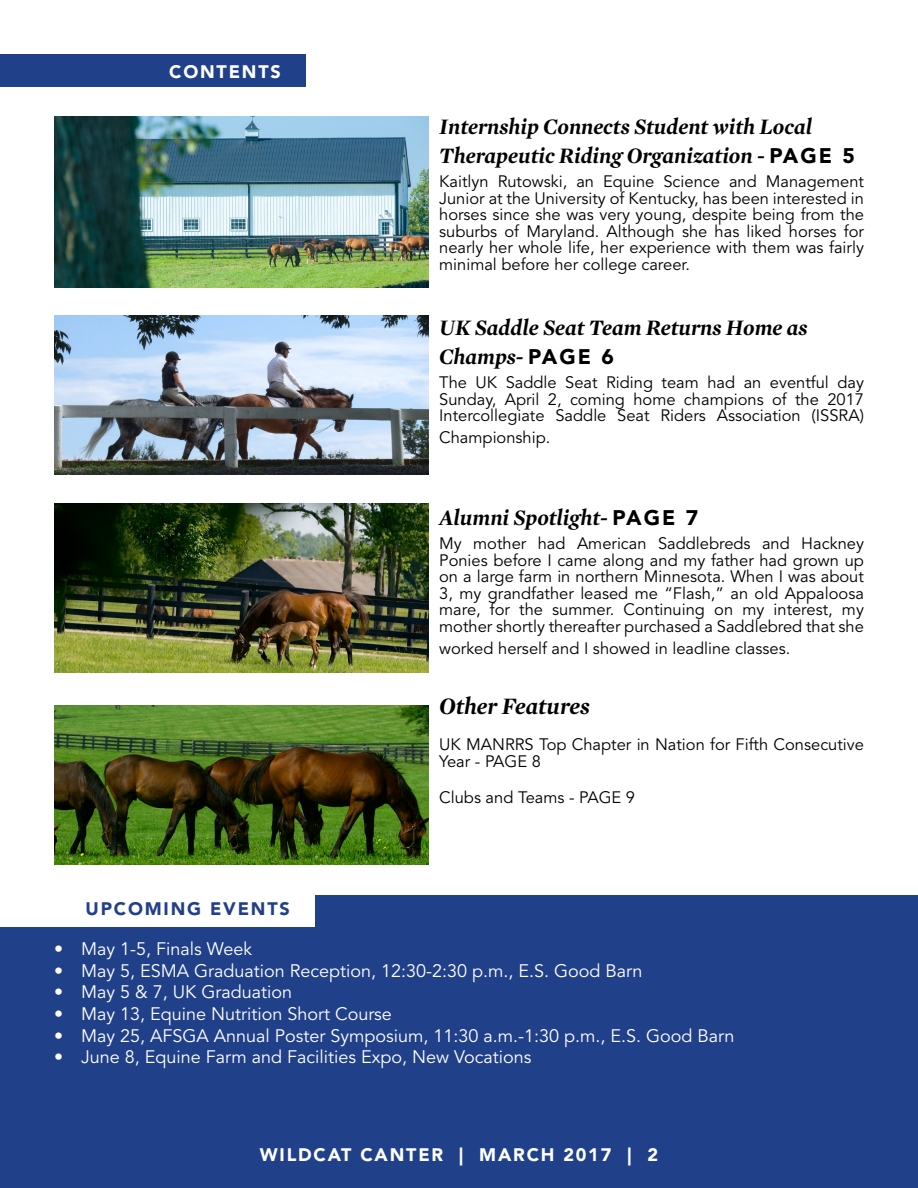
<style>
.page{position:relative;width:918px;height:1188px;background:#fff}
.page>*{position:absolute;margin:0;border:0;box-sizing:border-box;transform-origin:0 0}
.t1{font:italic 700 24px "Mercury Display";color:#000}
.t2{font:italic 700 22.5px/28.8px "Mercury Display";color:#000}
.t3{font:18px "Avenir LT Std";color:#fff}
.t4{font:900 18px "Avenir LT Std";letter-spacing:.1em;color:#fff}
.t5{font:900 18px "Avenir LT Std";letter-spacing:.1em;color:#21408a}
.t6{font:16.5px/16.5px "Avenir LT Std";color:#000;text-align:justify}
.s1{font-size:24px}
.s2{font-family:"Avenir LT Std";font-weight:900;font-style:normal;font-size:21px}
</style>
<div class="page">
<div style="left:0;top:896px;width:918px;height:292px;background:#21408a"></div>
<div style="left:0;top:54px;width:306px;height:32px;background:#21408a"></div>
<img style="left:54px;top:116px;width:374px;height:171px">
<img style="left:54px;top:316px;width:374px;height:159px">
<img style="left:54px;top:503px;width:374px;height:169px">
<div style="left:0;top:894px;width:315px;height:33px;background:#fff"></div>
<img style="left:55px;top:706px;width:373px;height:158px">
<p class="t4" style="left:169px;top:61px;width:113px">CONTENTS</p>
<h2 class="t2" style="left:439px;top:112px;width:417px">Internship Connects Student with Local<br>Therapeutic Riding Organization <span class="s1">-</span> <span class="s2">PAGE 5</span></h2>
<p class="t6" style="left:439px;top:174px;width:426px">Kaitlyn Rutowski, an Equine Science and Management Junior at the University of Kentucky, has been interested in horses since she was very young, despite being from the suburbs of Maryland. Although she has liked horses for nearly her whole life, her experience with them was fairly minimal before her college career.</p>
<h2 class="t2" style="left:439px;top:313px;width:370px">UK Saddle Seat Team Returns Home as<br>Champs<span class="s1">-</span> <span class="s2">PAGE 6</span></h2>
<p class="t6" style="left:439px;top:375px;width:426px">The UK Saddle Seat Riding team had an eventful day Sunday, April 2, coming home champions of the 2017<br>Intercollegiate Saddle Seat Riders Association (ISSRA)</p>
<p class="t6" style="left:439px;top:429px;width:113px">Championship.</p>
<h2 class="t2" style="left:439px;top:503px;width:261px">Alumni Spotlight<span class="s1">-</span> <span class="s2">PAGE 7</span></h2>
<p class="t6" style="left:439px;top:536px;width:426px">My mother had American Saddlebreds and Hackney Ponies before I came along and my father had grown up on a large farm in northern Minnesota. When I was about 3, my grandfather leased me “Flash,” an old Appaloosa mare, for the summer. Continuing on my interest, my mother shortly thereafter purchased a Saddlebred that she</p>
<p class="t6" style="left:439px;top:640px;width:353px">worked herself and I showed in leadline classes.</p>
<h1 class="t1" style="left:439px;top:689px;width:152px">Other Features</h1>
<p class="t6" style="left:439px;top:737px;width:426px">UK MANRRS Top Chapter in Nation for Fifth Consecutive<br>Year - PAGE 8</p>
<p class="t6" style="left:439px;top:789px;width:197px">Clubs and Teams - PAGE 9</p>
<p class="t5" style="left:86px;top:898px;width:206px">UPCOMING EVENTS</p>
<p class="t3" style="left:54px;top:939px;width:200px">• May 1-5, Finals Week</p>
<p class="t3" style="left:54px;top:960px;width:590px">• May 5, ESMA Graduation Reception, 12:30-2:30 p.m., E.S. Good Barn</p>
<p class="t3" style="left:54px;top:982px;width:240px">• May 5 &amp; 7, UK Graduation</p>
<p class="t3" style="left:54px;top:1003px;width:340px">• May 13, Equine Nutrition Short Course</p>
<p class="t3" style="left:54px;top:1025px;width:682px">• May 25, AFSGA Annual Poster Symposium, 11:30 a.m.-1:30 p.m., E.S. Good Barn</p>
<p class="t3" style="left:54px;top:1047px;width:479px">• June 8, Equine Farm and Facilities Expo, New Vocations</p>
<p class="t4" style="left:260px;top:1144px;width:400px">WILDCAT CANTER | MARCH 2017 | 2</p>
</div>
